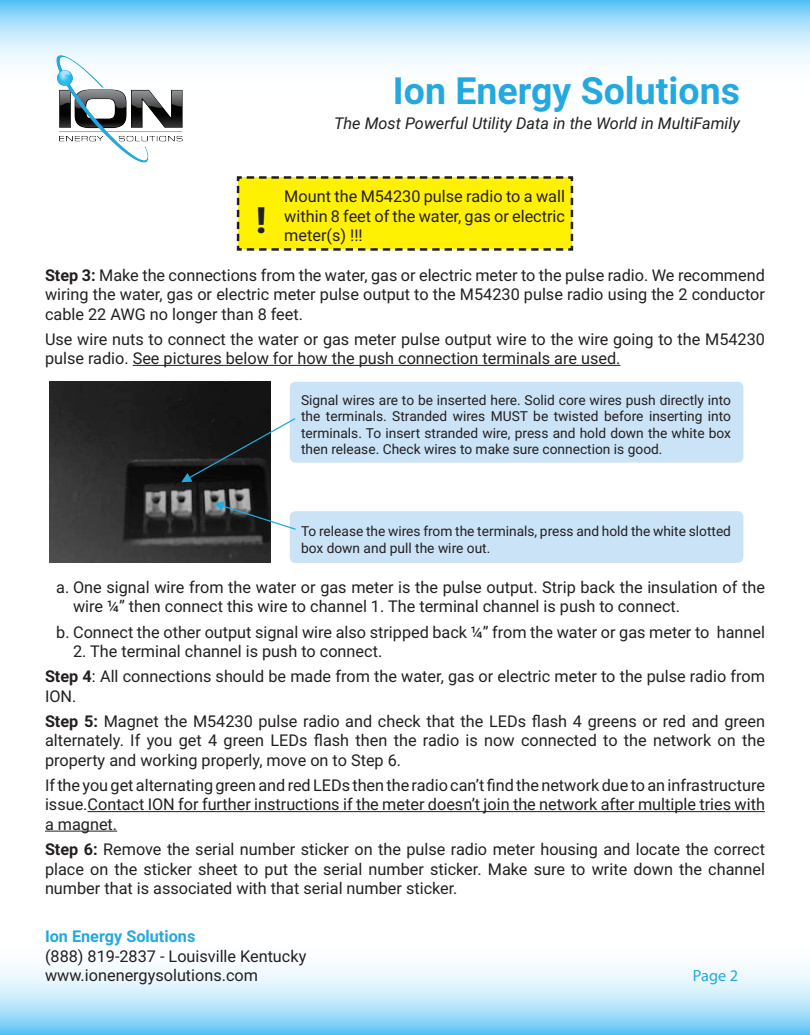
<style>
.page{position:relative;width:810px;height:1035px;background:#fff}
.page>*{position:absolute;margin:0;border:0;box-sizing:border-box;transform-origin:0 0}
.t1{font:700 37.5px "Roboto";color:#23a9e0}
.Paragraph_Style_1{font:900 36.25px "Roboto";color:#231f20}
.t2{font:16.25px/19.5px "Roboto";color:#231f20;text-align:justify}
.t3{font:italic 16.25px "Roboto";color:#231f20}
.t4{font:700 16.25px "Roboto";color:#23a9e0}
.t5{font:16.25px "Myriad Pro";color:#23a9e0}
.Paragraph_Style_1-2{font:13.75px/16.5px "Roboto";color:#231f20;text-align:justify}
.s1{font-weight:700}
</style>
<div class="page">
<svg style="left:0;top:968px;width:810px;height:67px;background:#b8e5fa"></svg>
<svg style="left:0;top:0;width:810px;height:64px;background:#b4e3fa"></svg>
<img style="left:53px;top:42px;width:133px;height:121px">
<hr style="left:133px;top:365px;width:487px;height:1px;background:#231f20">
<hr style="left:88px;top:811px;width:677px;height:1px;background:#231f20">
<hr style="left:45px;top:831px;width:72px;height:1px;background:#231f20">
<svg style="left:236px;top:176px;width:338px;height:75px;background:#f4e709"></svg>
<div style="left:290px;top:382px;width:453px;height:81px;background:#cae3f6;border-radius:6px"></div>
<div style="left:290px;top:511px;width:453px;height:52px;background:#cae3f6;border-radius:6px"></div>
<img style="left:49px;top:382px;width:222px;height:181px">
<svg style="left:181px;top:417px;width:116px;height:65px"></svg>
<svg style="left:214px;top:501px;width:83px;height:30px"></svg>
<h1 class="t1" style="left:393px;top:64px;width:349px">Ion Energy Solutions</h1>
<p class="t3" style="left:334px;top:111px;width:407px">The Most Powerful Utility Data in the World in MultiFamily</p>
<p class="Paragraph_Style_1" style="left:256px;top:194px;width:12px">!</p>
<p class="t2" style="left:284px;top:186px;width:282px">Mount the M54230 pulse radio to a wall within 8 feet of the water, gas or electric meter(s) !!!</p>
<p class="t2" style="left:45px;top:264px;width:722px"><span class="s1">Step 3:</span> Make the connections from the water, gas or electric meter to the pulse radio. We recommend wiring the water, gas or electric meter pulse output to the M54230 pulse radio using the 2 conductor cable 22 AWG no longer than 8 feet.</p>
<p class="t2" style="left:45px;top:329px;width:722px">Use wire nuts to connect the water or gas meter pulse output wire to the wire going to the M54230 pulse radio. See pictures below for how the push connection terminals are used.</p>
<p class="Paragraph_Style_1-2" style="left:301px;top:391px;width:432px">Signal wires are to be inserted here. Solid core wires push directly into the terminals. Stranded wires MUST be twisted before inserting into terminals. To insert stranded wire, press and hold down the white box then release. Check wires to make sure connection is good.</p>
<p class="Paragraph_Style_1-2" style="left:301px;top:522px;width:432px">To release the wires from the terminals, press and hold the white slotted box down and pull the wire out.</p>
<p class="t2" style="left:73px;top:577px;width:693px;text-indent:-17px">a. One signal wire from the water or gas meter is the pulse output. Strip back the insulation of the wire ¼” then connect this wire to channel 1. The terminal channel is push to connect.</p>
<p class="t2" style="left:56px;top:621px;width:710px">b. Connect the other output signal wire also stripped back ¼” from the water or gas meter to hannel</p>
<p class="t2" style="left:73px;top:641px;width:311px">2. The terminal channel is push to connect.</p>
<p class="t2" style="left:45px;top:666px;width:722px"><span class="s1">Step 4</span>: All connections should be made from the water, gas or electric meter to the pulse radio from<br>ION.</p>
<p class="t2" style="left:45px;top:711px;width:722px"><span class="s1">Step 5:</span> Magnet the M54230 pulse radio and check that the LEDs flash 4 greens or red and green alternately. If you get 4 green LEDs flash then the radio is now connected to the network on the property and working properly, move on to Step 6.</p>
<p class="t2" style="left:45px;top:775px;width:722px">If the you get alternating green and red LEDs then the radio can’t find the network due to an infrastructure issue.Contact ION for further instructions if the meter doesn’t join the network after multiple tries with a magnet.</p>
<p class="t2" style="left:45px;top:839px;width:722px"><span class="s1">Step 6:</span> Remove the serial number sticker on the pulse radio meter housing and locate the correct place on the sticker sheet to put the serial number sticker. Make sure to write down the channel number that is associated with that serial number sticker.</p>
<p class="t4" style="left:45px;top:925px;width:152px">Ion Energy Solutions</p>
<p class="t2" style="left:45px;top:946px;width:263px">(888) 819-2837 - Louisville Kentucky www.ionenergysolutions.com</p>
<p class="t5" style="left:693px;top:966px;width:47px">Page 2</p>
</div>
